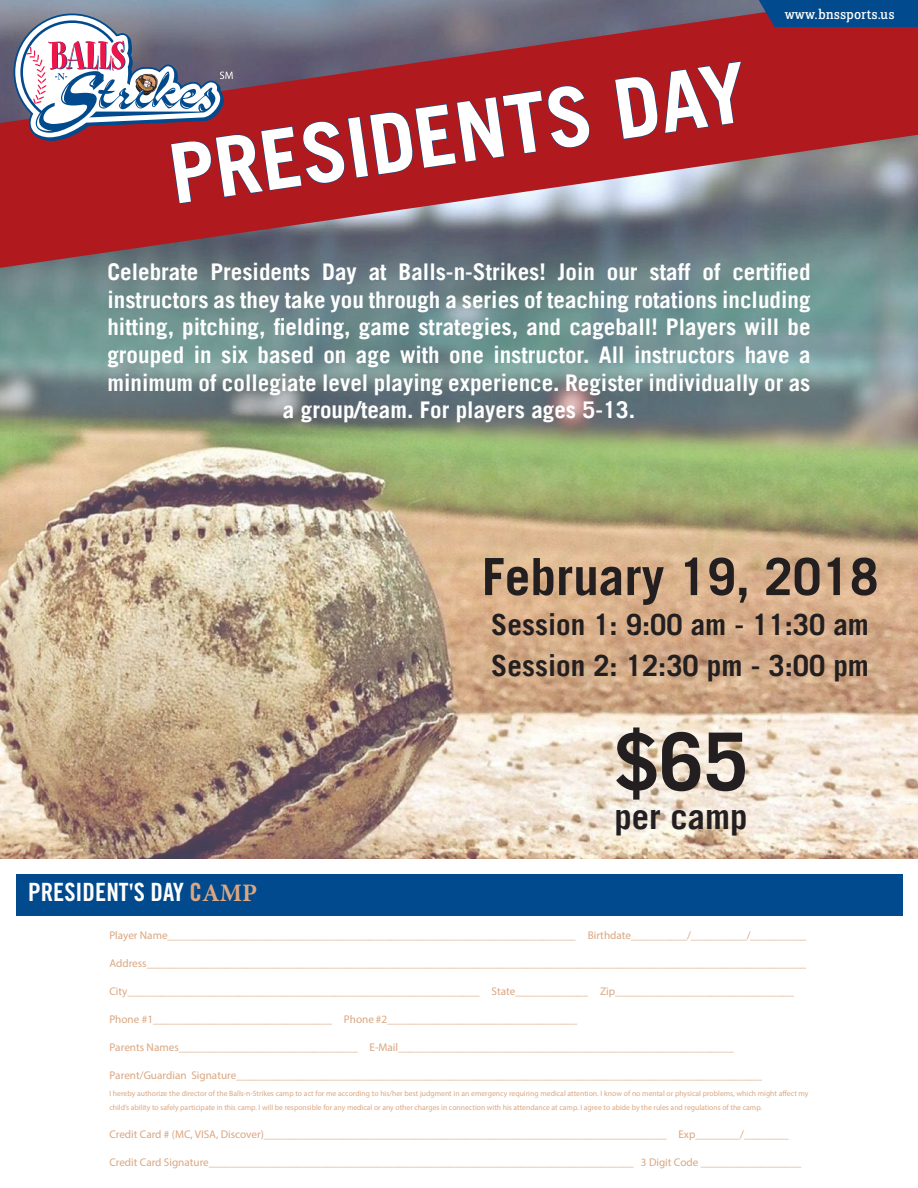
<style>
.page{position:relative;width:918px;height:1188px;background:#fff}
.page>*{position:absolute;margin:0;border:0;box-sizing:border-box;transform-origin:0 0}
.t1{font:700 82.5px "Trade Gothic LT";color:#fff}
.t2{font:700 80.1px "Trade Gothic LT";color:#231f20}
.t3{font:700 51.3px "Trade Gothic LT";color:#231f20}
.t4{font:700 34.65px "Trade Gothic LT";color:#231f20}
.t5{font:700 29.1px/40.2px "Trade Gothic LT";color:#231f20}
.t6{font:25.2px "Trade Gothic Bold Cond Twenty";color:#fff}
.t7{font:700 23.1px/27.6px "Trade Gothic LT";color:#fff;text-align:center}
.t8{font:15px "FS Clerkenwell";color:#fff}
.t9{font:11.25px "Myriad Pro";color:#dba680}
.t10{font:7.65px/14px "Myriad Pro";color:#dba680}
.s1{font-family:"Minion Pro";font-weight:700}
.s2{color:#dba680}
.s3{font-family:"Minion Pro";font-weight:700;color:#dba680}
</style>
<div class="page">
<img style="left:0;top:268px;width:918px;height:591px">
<svg style="left:0;top:0;width:918px;height:268px;background:#8d565e"></svg>
<div style="left:759px;top:0;width:159px;height:27px;background:#004a8d"></div>
<div style="left:16px;top:874px;width:886px;height:41px;background:#004a8d"></div>
<svg style="left:14px;top:14px;width:576px;height:190px;background:#9c4955"></svg>
<svg style="left:614px;top:76px;width:44px;height:64px;background:#9e1e28"></svg>
<svg style="left:664px;top:61px;width:78px;height:73px;background:#a11d27"></svg>
<h1 class="t1" style="left:163px;top:124px;width:584px;rotate:-8deg">PRESIDENTS DAY</h1>
<h3 class="t8" style="left:785px;top:7px;width:111px">www.bnssports.us</h3>
<p class="t7" style="left:107px;top:257px;width:705px">Celebrate Presidents Day at Balls-n-Strikes! Join our staff of certified instructors as they take you through a series of teaching rotations including hitting, pitching, fielding, game strategies, and cageball! Players will be grouped in six based on age with one instructor. All instructors have a minimum of collegiate level playing experience. Register individually or as a group/team. For players ages 5-13.</p>
<h3 class="t3" style="left:482px;top:545px;width:398px">February 19, 2018</h3>
<h3 class="t5" style="left:491px;top:604px;width:379px">Session 1: 9:00 am - 11:30 am<br>Session 2: 12:30 pm - 3:00 pm</h3>
<h3 class="t6" style="left:28px;top:877px;width:231px">PRESIDENT<span class="s1">'</span>S DAY <span class="s2">C</span><span class="s3">AMP</span></h3>
<h2 class="t2" style="left:615px;top:713px;width:135px">$65</h2>
<h3 class="t4" style="left:615px;top:796px;width:135px">per camp</h3>
<p class="t9" style="left:109px;top:928px;width:699px">Player Name_________________________________________________________________________ Birthdate__________/__________/__________</p>
<p class="t9" style="left:109px;top:956px;width:699px">Address______________________________________________________________________________________________________________________</p>
<p class="t9" style="left:109px;top:984px;width:686px">City_______________________________________________________________ State_____________ Zip________________________________</p>
<p class="t9" style="left:109px;top:1012px;width:470px">Phone #1________________________________ Phone #2__________________________________</p>
<p class="t9" style="left:109px;top:1040px;width:626px">Parents Names________________________________ E-Mail____________________________________________________________</p>
<p class="t9" style="left:109px;top:1068px;width:654px">Parent/Guardian Signature______________________________________________________________________________________________</p>
<p class="t10" style="left:109px;top:1086px;width:701px">I hereby authorize the director of the Balls-n-Strikes camp to act for me according to his/her best judgment in an emergency requiring medical attention. I know of no mental or physical problems, which might affect my child’s ability to safely participate in this camp. I will be responsible for any medical or any other charges in connection with his attendance at camp. I agree to abide by the rules and regulations of the camp.</p>
<p class="t9" style="left:109px;top:1127px;width:681px">Credit Card # (MC, VISA, Discover)________________________________________________________________________ Exp________/________</p>
<p class="t9" style="left:109px;top:1155px;width:694px">Credit Card Signature____________________________________________________________________________ 3 Digit Code __________________</p>
</div>
